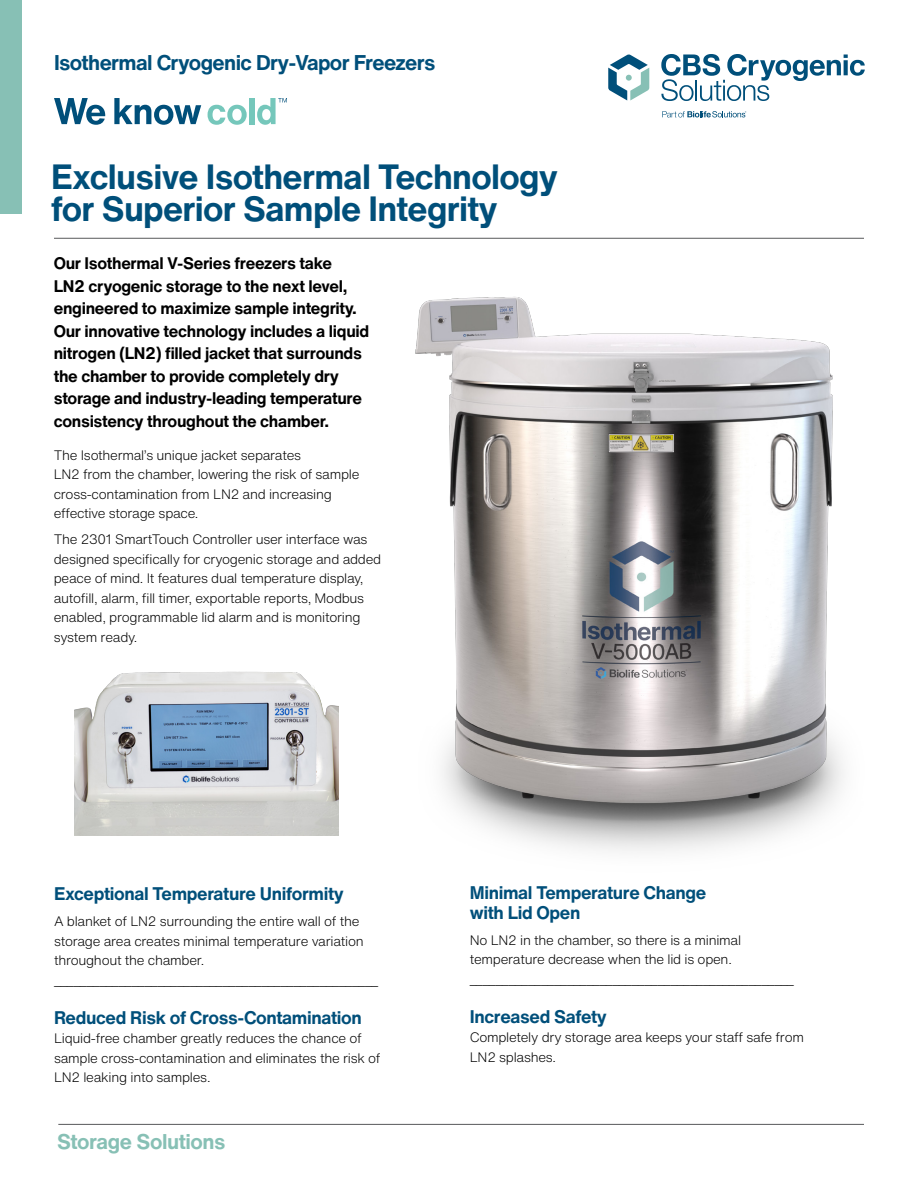
<style>
.page{position:relative;width:918px;height:1188px;background:#fff}
.page>*{position:absolute;margin:0;border:0;box-sizing:border-box;transform-origin:0 0}
.Subhead_blue_Helv_No{font:700 34.5px "Helvetica Now Text";letter-spacing:-.02em;color:#004f7a}
.Main_Subhead{font:700 21px "Helvetica Now Text";letter-spacing:-.03em;color:#004f7a}
.t1{font:700 21px "Helvetica Now Text";letter-spacing:-.02em;color:#87c0b5}
.Tabbed_Rule{font:700 18px "Helvetica Now Text";letter-spacing:-.02em;color:#004f7a}
.Text_HelvNow_Light{font:700 18px/19.5px "Helvetica Now Text";letter-spacing:-.02em;color:#004f7a}
.Green_Subs_12pt_Helv{font:700 18px "Helvetica Now Text";letter-spacing:-.02em;color:#004f7a}
.Subhead_Helv_Now2{font:700 16.5px/22.5px "Helvetica Now Text";letter-spacing:-.02em;color:#000}
.Text_HelvNow_Light-2{font:300 13.5px/19.5px "Helvetica Now Text";letter-spacing:-.02em;color:#000}
.Helvetica_Light_w_Ru{font:300 13.5px/19.5px "Helvetica Now Text";letter-spacing:-.02em;color:#000}
.Tabbed_Rule-2{font:300 13.5px "Helvetica Now Text";color:#000}
</style>
<div class="page">
<svg style="left:608px;top:54px;width:41px;height:47px"></svg>
<svg style="left:662px;top:111px;width:84px;height:6px"></svg>
<svg style="left:661px;top:54px;width:204px;height:47px"></svg>
<hr style="left:54px;top:238px;width:810px;height:1px;background:#58595b">
<img style="left:415px;top:296px;width:429px;height:556px">
<div style="left:0;top:0;width:22px;height:213px;background:#87c0b5"></div>
<hr style="left:58px;top:1124px;width:806px;height:1px;background:#58595b">
<svg style="left:54px;top:98px;width:51px;height:27px"></svg>
<svg style="left:114px;top:98px;width:87px;height:27px"></svg>
<svg style="left:208px;top:105px;width:39px;height:20px"></svg>
<div style="left:249px;top:98px;width:6px;height:26px;background:#75c7bb"></div>
<svg style="left:257px;top:98px;width:30px;height:27px"></svg>
<img style="left:74px;top:671px;width:265px;height:165px">
<p class="Main_Subhead" style="left:54px;top:49px;width:383px">Isothermal Cryogenic Dry-Vapor Freezers</p>
<p class="Subhead_blue_Helv_No" style="left:51px;top:154px;width:508px">Exclusive Isothermal Technology</p>
<p class="Subhead_blue_Helv_No" style="left:51px;top:185px;width:448px">for Superior Sample Integrity</p>
<p class="Subhead_Helv_Now2" style="left:54px;top:252px;width:317px">Our Isothermal V-Series freezers take<br>LN2 cryogenic storage to the next level, engineered to maximize sample integrity.<br>Our innovative technology includes a liquid nitrogen (LN2) filled jacket that surrounds the chamber to provide completely dry storage and industry-leading temperature consistency throughout the chamber.</p>
<p class="Text_HelvNow_Light-2" style="left:54px;top:445px;width:307px">The Isothermal’s unique jacket separates<br>LN2 from the chamber, lowering the risk of sample cross-contamination from LN2 and increasing effective storage space.</p>
<p class="Text_HelvNow_Light-2" style="left:54px;top:530px;width:329px">The 2301 SmartTouch Controller user interface was designed specifically for cryogenic storage and added peace of mind. It features dual temperature display, autofill, alarm, fill timer, exportable reports, Modbus enabled, programmable lid alarm and is monitoring system ready.</p>
<p class="Green_Subs_12pt_Helv" style="left:54px;top:881px;width:291px">Exceptional Temperature Uniformity</p>
<p class="Helvetica_Light_w_Ru" style="left:54px;top:911px;width:311px">A blanket of LN2 surrounding the entire wall of the storage area creates minimal temperature variation throughout the chamber.</p>
<p class="Tabbed_Rule-2" style="left:54px;top:971px;width:326px">__________________________________________________</p>
<p class="Tabbed_Rule" style="left:54px;top:1005px;width:309px">Reduced Risk of Cross-Contamination</p>
<p class="Helvetica_Light_w_Ru" style="left:54px;top:1028px;width:328px">Liquid-free chamber greatly reduces the chance of sample cross-contamination and eliminates the risk of<br>LN2 leaking into samples.</p>
<h2 class="t1" style="left:57px;top:1128px;width:170px">Storage Solutions</h2>
<p class="Text_HelvNow_Light" style="left:470px;top:883px;width:238px">Minimal Temperature Change with Lid Open</p>
<p class="Helvetica_Light_w_Ru" style="left:470px;top:930px;width:273px">No LN2 in the chamber, so there is a minimal temperature decrease when the lid is open.</p>
<p class="Tabbed_Rule-2" style="left:470px;top:970px;width:326px">__________________________________________________</p>
<p class="Tabbed_Rule" style="left:470px;top:1004px;width:139px">Increased Safety</p>
<p class="Helvetica_Light_w_Ru" style="left:470px;top:1028px;width:336px">Completely dry storage area keeps your staff safe from<br>LN2 splashes.</p>
</div>
